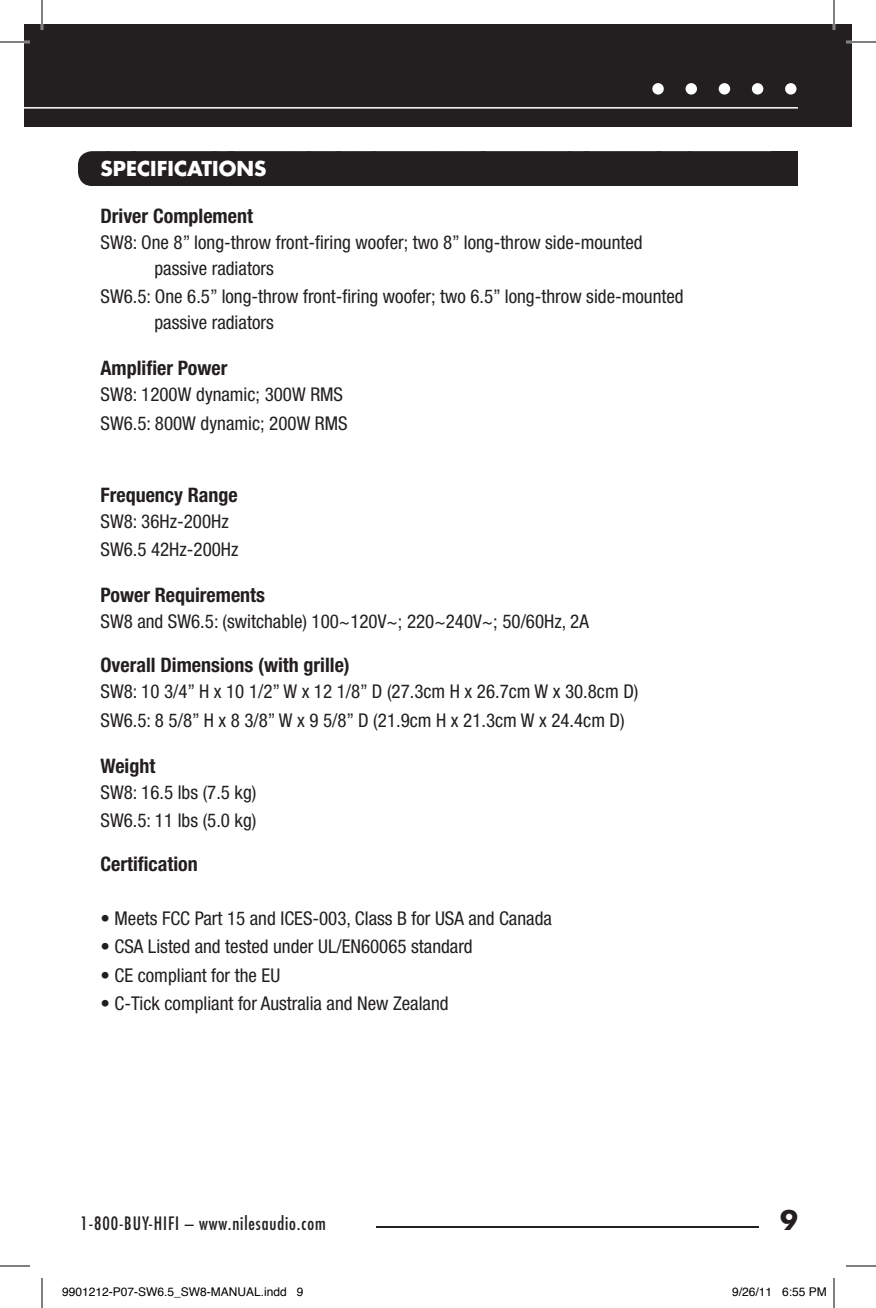
<style>
.page{position:relative;width:876px;height:1308px;background:#fff}
.page>*{position:absolute;margin:0;border:0;box-sizing:border-box;transform-origin:0 0}
.t1{font:700 26px "Futura Std";color:#231f20}
.t2{font:700 condensed 20px "Helvetica Neue LT Std";color:#231f20}
.t3{font:700 20px "Futura Std";color:#fff}
.t4{font:condensed 19px/28.2px "Helvetica Neue LT Std";color:#231f20}
.t5{font:condensed 18px "Futura Std";letter-spacing:.05em;color:#231f20}
.t6{font:12px "Helvetica";color:#000}
</style>
<div class="page">
<div style="left:24px;top:24px;width:828px;height:103px;background:#231f20"></div>
<hr style="left:376px;top:1226px;width:383px;height:2px;background:#231f20">
<div style="left:652px;top:83px;width:12px;height:12px;background:#fff;border-radius:50%"></div>
<div style="left:686px;top:83px;width:11px;height:12px;background:#fff;border-radius:50%"></div>
<div style="left:719px;top:83px;width:11px;height:12px;background:#fff;border-radius:50%"></div>
<div style="left:752px;top:83px;width:11px;height:12px;background:#fff;border-radius:50%"></div>
<div style="left:785px;top:83px;width:12px;height:12px;background:#fff;border-radius:50%"></div>
<hr style="left:24px;top:107px;width:774px;height:2px;background:#fff">
<div style="left:78px;top:151px;width:720px;height:35px;background:#231f20;border-radius:14px"></div>
<div style="left:771px;top:151px;width:27px;height:35px;background:#231f20"></div>
<hr style="left:0;top:41px;width:30px;height:2px;background:#fff">
<hr style="left:846px;top:41px;width:30px;height:2px;background:#fff">
<hr style="left:41px;top:0;width:2px;height:30px;background:#fff">
<hr style="left:833px;top:0;width:2px;height:30px;background:#fff">
<hr style="left:0;top:42px;width:30px;height:1px;background:#000">
<hr style="left:846px;top:42px;width:30px;height:1px;background:#000">
<hr style="left:0;top:1266px;width:30px;height:1px;background:#000">
<hr style="left:846px;top:1266px;width:30px;height:1px;background:#000">
<hr style="left:42px;top:0;width:1px;height:30px;background:#000">
<hr style="left:42px;top:1278px;width:1px;height:30px;background:#000">
<hr style="left:834px;top:0;width:1px;height:30px;background:#000">
<hr style="left:834px;top:1278px;width:1px;height:30px;background:#000">
<p class="t3" style="left:100px;top:155px;width:32px"><sup>S</sup>S PECIFICATIONS<sup>IGNAL</sup></p>
<p class="t2" style="left:100px;top:204px;width:154px">Driver Complement</p>
<p class="t4" style="left:154px;top:229px;width:490px;line-height:26px;text-indent:-54px">SW8: One 8” long-throw front-firing woofer; two 8” long-throw side-mounted passive radiators</p>
<p class="t4" style="left:154px;top:283px;width:531px;line-height:26px;text-indent:-54px">SW6.5: One 6.5” long-throw front-firing woofer; two 6.5” long-throw side-mounted passive radiators</p>
<p class="t2" style="left:100px;top:356px;width:128px">Amplifier Power</p>
<p class="t4" style="left:100px;top:381px;width:249px">SW8: 1200W dynamic; 300W RMS<br>SW6.5: 800W dynamic; 200W RMS</p>
<p class="t2" style="left:100px;top:483px;width:139px">Frequency Range</p>
<p class="t4" style="left:100px;top:507px;width:140px">SW8: 36Hz-200Hz<br>SW6.5 42Hz-200Hz</p>
<p class="t2" style="left:100px;top:583px;width:166px">Power Requirements</p>
<p class="t4" style="left:100px;top:607px;width:490px">SW8 and SW6.5: (switchable) 100~120V~; 220~240V~; 50/60Hz, 2A</p>
<p class="t2" style="left:100px;top:653px;width:251px">Overall Dimensions (with grille)</p>
<p class="t4" style="left:100px;top:678px;width:539px">SW8: 10 3/4” H x 10 1/2” W x 12 1/8” D (27.3cm H x 26.7cm W x 30.8cm D)<br>SW6.5: 8 5/8” H x 8 3/8” W x 9 5/8” D (21.9cm H x 21.3cm W x 24.4cm D)</p>
<p class="t2" style="left:100px;top:754px;width:56px">Weight</p>
<p class="t4" style="left:100px;top:778px;width:157px">SW8: 16.5 lbs (7.5 kg)<br>SW6.5: 11 lbs (5.0 kg)</p>
<p class="t2" style="left:100px;top:852px;width:99px">Certification</p>
<p class="t4" style="left:100px;top:904px;width:453px">• Meets FCC Part 15 and ICES-003, Class B for USA and Canada</p>
<p class="t4" style="left:100px;top:932px;width:374px">• CSA Listed and tested under UL/EN60065 standard</p>
<p class="t4" style="left:100px;top:961px;width:181px">• CE compliant for the EU</p>
<p class="t4" style="left:100px;top:989px;width:350px">• C-Tick compliant for Australia and New Zealand</p>
<p class="t5" style="left:81px;top:1213px;width:247px">1-800-BUY-HIFI – www.nilesaudio.com</p>
<h1 class="t1" style="left:780px;top:1203px;width:19px">9</h1>
<p class="t6" style="left:62px;top:1283px;width:243px">9901212-P07-SW6.5_SW8-MANUAL.indd 9</p>
<p class="t6" style="left:732px;top:1283px;width:96px">9/26/11 6:55 PM</p>
</div>
